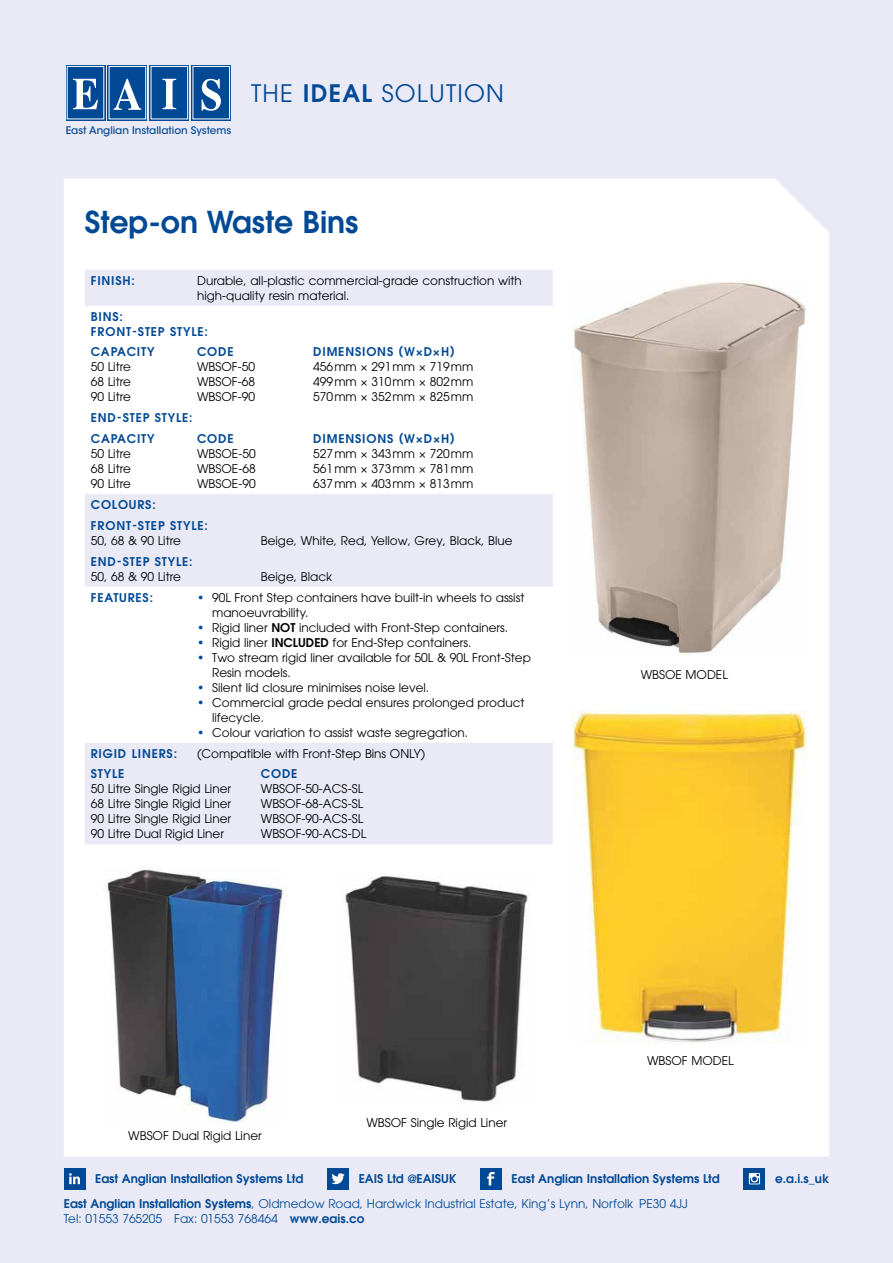
<style>
.page{position:relative;width:893px;height:1263px;background:#e9eaf6}
.page>*{position:absolute;margin:0;border:0;box-sizing:border-box;transform-origin:0 0}
.t1{font:600 30px "Avant Garde";color:#024995}
.t2{font:24px "ITC Avant Garde Std";letter-spacing:.05em;color:#024995}
.t3{font:12px/15px "ITC Avant Garde Std";color:#000;text-align:justify}
.t4{font:600 12px/20.9px "ITC Avant Garde Std";letter-spacing:.07em;color:#024995}
.t5{font:12px/15px "ITC Avant Garde Std";color:#024995}
.t6{font:600 12px "ITC Avant Garde Std";color:#024995}
.t7{font:500 10.35px "ITC Avant Garde Std";letter-spacing:-.005em;color:#024995}
.s1{font-weight:600}
.s2{color:#024995}
</style>
<div class="page">
<div style="left:64px;top:179px;width:765px;height:978px;background:#fff"></div>
<svg style="left:66px;top:65px;width:39px;height:55px"></svg>
<svg style="left:73px;top:79px;width:25px;height:30px"></svg>
<div style="left:192px;top:65px;width:39px;height:55px;background:#024995"></div>
<div style="left:193px;top:66px;width:37px;height:53px;border:1px solid #fff"></div>
<svg style="left:202px;top:79px;width:19px;height:32px"></svg>
<div style="left:150px;top:65px;width:39px;height:55px;background:#024995"></div>
<div style="left:151px;top:66px;width:37px;height:53px;border:1px solid #fff"></div>
<svg style="left:162px;top:79px;width:14px;height:30px"></svg>
<div style="left:108px;top:65px;width:39px;height:55px;background:linear-gradient(to right,#024995,#024995)"></div>
<svg style="left:113px;top:79px;width:28px;height:31px"></svg>
<div style="left:64px;top:1168px;width:21px;height:21px;background:#024995"></div>
<svg style="left:69px;top:1173px;width:11px;height:11px"></svg>
<div style="left:327px;top:1168px;width:22px;height:21px;background:#024995"></div>
<svg style="left:331px;top:1173px;width:14px;height:11px"></svg>
<div style="left:480px;top:1168px;width:22px;height:21px;background:#024995"></div>
<svg style="left:487px;top:1172px;width:8px;height:13px"></svg>
<div style="left:744px;top:1168px;width:21px;height:21px;background:#024995"></div>
<svg style="left:749px;top:1173px;width:11px;height:11px"></svg>
<svg style="left:85px;top:270px;width:468px;height:36px"></svg>
<svg style="left:85px;top:494px;width:468px;height:350px"></svg>
<img style="left:573px;top:280px;width:235px;height:377px">
<img style="left:573px;top:710px;width:235px;height:334px">
<img style="left:103px;top:867px;width:184px;height:255px">
<img style="left:342px;top:872px;width:190px;height:234px">
<p class="t7" style="left:66px;top:123px;width:167px">East Anglian Installation Systems</p>
<h2 class="t2" style="left:251px;top:78px;width:254px">THE <span class="s1">IDEAL</span> SOLUTION</h2>
<h1 class="t1" style="left:85px;top:202px;width:275px">Step-on Waste Bins</h1>
<p class="t4" style="left:91px;top:270px;width:46px">FINISH:</p>
<p class="t3" style="left:197px;top:273px;width:326px">Durable, all-plastic commercial-grade construction with high-quality resin material.</p>
<p class="t4" style="left:91px;top:308px;width:119px;line-height:15px">BINS:<br>FRONT-STEP STYLE:</p>
<p class="t4" style="left:91px;top:341px;width:65px">CAPACITY</p>
<p class="t3" style="left:91px;top:359px;width:42px">50 Litre 68 Litre 90 Litre</p>
<p class="t4" style="left:313px;top:341px;width:143px">DIMENSIONS (W×D×H)</p>
<p class="t3" style="left:313px;top:359px;width:162px">456mm × 291mm × 719mm 499mm × 310mm × 802mm 570mm × 352mm × 825mm</p>
<p class="t4" style="left:197px;top:341px;width:38px">CODE</p>
<p class="t3" style="left:197px;top:359px;width:59px">WBSOF-50<br>WBSOF-68<br>WBSOF-90</p>
<p class="t4" style="left:91px;top:407px;width:103px">END-STEP STYLE:<br>CAPACITY</p>
<p class="t3" style="left:91px;top:446px;width:42px">50 Litre 68 Litre 90 Litre</p>
<p class="t4" style="left:197px;top:428px;width:38px">CODE</p>
<p class="t3" style="left:197px;top:446px;width:60px">WBSOE-50<br>WBSOE-68<br>WBSOE-90</p>
<p class="t4" style="left:313px;top:428px;width:143px">DIMENSIONS (W×D×H)</p>
<p class="t3" style="left:313px;top:446px;width:162px">527mm × 343mm × 720mm 561mm × 373mm × 781mm 637mm × 403mm × 813mm</p>
<p class="t4" style="left:91px;top:494px;width:119px">COLOURS:<br>FRONT-STEP STYLE:</p>
<p class="t3" style="left:91px;top:533px;width:92px">50, 68 &amp; 90 Litre</p>
<p class="t3" style="left:261px;top:533px;width:253px">Beige, White, Red, Yellow, Grey, Black, Blue</p>
<p class="t4" style="left:91px;top:551px;width:103px">END-STEP STYLE:</p>
<p class="t3" style="left:91px;top:569px;width:92px">50, 68 &amp; 90 Litre</p>
<p class="t3" style="left:261px;top:569px;width:73px">Beige, Black</p>
<p class="t4" style="left:91px;top:587px;width:64px">FEATURES:</p>
<p class="t3" style="left:212px;top:590px;width:314px;text-indent:-15px"><span class="s2">•</span> 90L Front Step containers have built-in wheels to assist manoeuvrability.</p>
<p class="t3" style="left:197px;top:620px;width:312px"><span class="s2">•</span> Rigid liner <span class="s1">NOT</span> included with Front-Step containers.</p>
<p class="t3" style="left:197px;top:635px;width:276px"><span class="s2">•</span> Rigid liner <span class="s1">INCLUDED</span> for End-Step containers.</p>
<p class="t3" style="left:212px;top:650px;width:320px;text-indent:-15px"><span class="s2">•</span> Two stream rigid liner available for 50L &amp; 90L Front-Step<br>Resin models.</p>
<p class="t3" style="left:197px;top:680px;width:234px"><span class="s2">•</span> Silent lid closure minimises noise level.</p>
<p class="t3" style="left:212px;top:695px;width:314px;text-indent:-15px"><span class="s2">•</span> Commercial grade pedal ensures prolonged product lifecycle.</p>
<p class="t3" style="left:197px;top:725px;width:273px"><span class="s2">•</span> Colour variation to assist waste segregation.</p>
<p class="t4" style="left:91px;top:742px;width:88px">RIGID LINERS:</p>
<p class="t3" style="left:197px;top:745px;width:230px">(Compatible with Front-Step Bins ONLY)</p>
<p class="t4" style="left:91px;top:763px;width:35px">STYLE</p>
<p class="t4" style="left:261px;top:763px;width:38px">CODE</p>
<p class="t3" style="left:91px;top:781px;width:142px">50 Litre Single Rigid Liner</p>
<p class="t3" style="left:261px;top:781px;width:104px">WBSOF-50-ACS-SL</p>
<p class="t3" style="left:91px;top:796px;width:142px">68 Litre Single Rigid Liner</p>
<p class="t3" style="left:261px;top:796px;width:104px">WBSOF-68-ACS-SL</p>
<p class="t3" style="left:91px;top:811px;width:142px">90 Litre Single Rigid Liner</p>
<p class="t3" style="left:261px;top:811px;width:104px">WBSOF-90-ACS-SL</p>
<p class="t3" style="left:91px;top:826px;width:135px">90 Litre Dual Rigid Liner</p>
<p class="t3" style="left:261px;top:826px;width:107px">WBSOF-90-ACS-DL</p>
<p class="t3" style="left:128px;top:1127px;width:135px">WBSOF Dual Rigid Liner</p>
<p class="t3" style="left:366px;top:1115px;width:142px">WBSOF Single Rigid Liner</p>
<p class="t3" style="left:641px;top:666px;width:89px">WBSOE MODEL</p>
<p class="t3" style="left:647px;top:1053px;width:88px">WBSOF MODEL</p>
<p class="t6" style="left:95px;top:1171px;width:210px">East Anglian Installation Systems Ltd</p>
<p class="t6" style="left:359px;top:1171px;width:99px">EAIS Ltd @EAISUK</p>
<p class="t6" style="left:512px;top:1171px;width:210px">East Anglian Installation Systems Ltd</p>
<p class="t4" style="left:775px;top:1168px;width:55px">e.a.i.s_uk</p>
<p class="t5" style="left:64px;top:1196px;width:626px"><span class="s1">East Anglian Installation Systems</span>, Oldmedow Road, Hardwick Industrial Estate, King’s Lynn, Norfolk PE30 4JJ<br>Tel: 01553 765205 Fax: 01553 768464 <span class="s1">www.eais.co</span></p>
</div>
